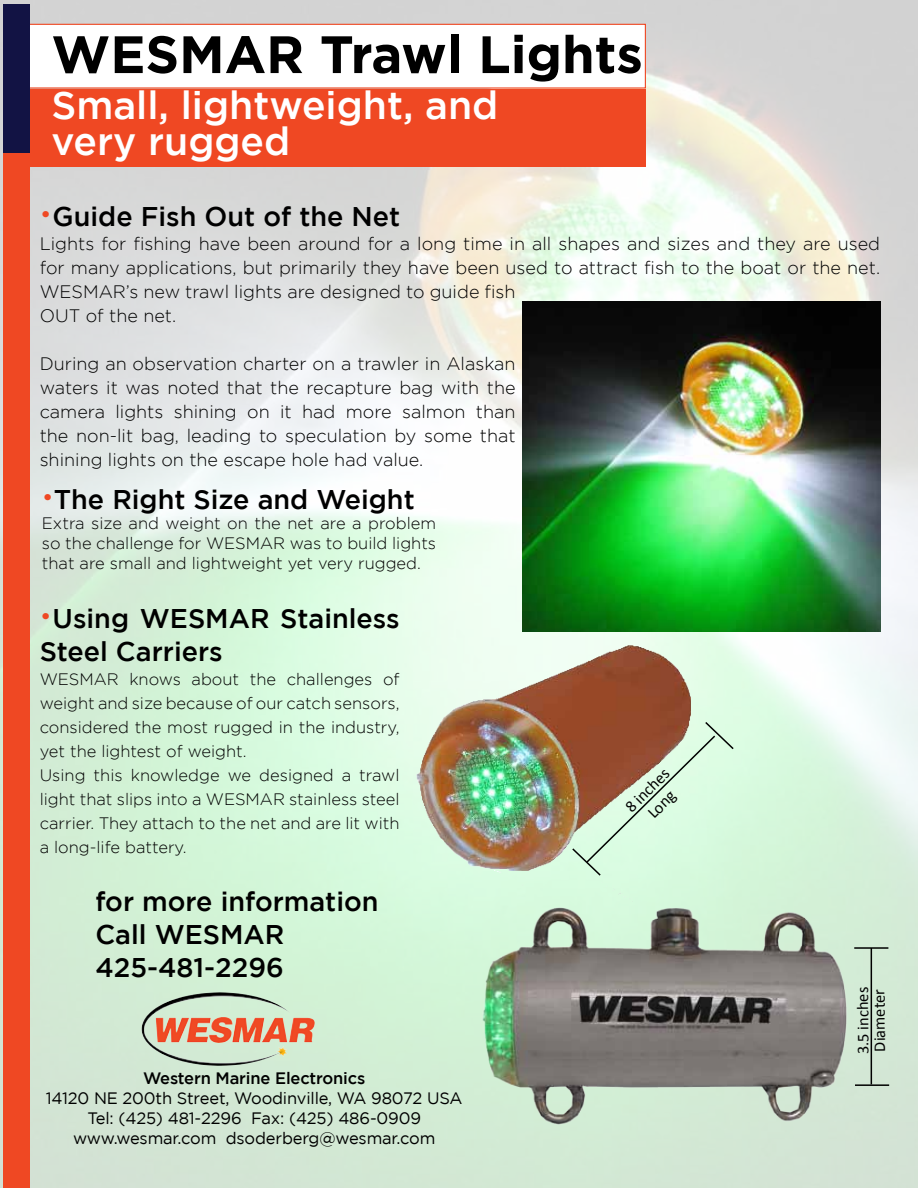
<style>
.page{position:relative;width:918px;height:1188px;background:#fff}
.page>*{position:absolute;margin:0;border:0;box-sizing:border-box;transform-origin:0 0}
.t1{font:700 52.5px "Gotham";color:#000}
.t2{font:500 39px/36px "Gotham";color:#fff}
.t3{font:500 27px/33px "Gotham";color:#000}
.t4{font:300 18px/24px "Gotham";color:#000}
.t5{font:300 16.5px/24px "Gotham";color:#000;text-align:justify}
.t6{font:16.5px/19.8px "Gotham";letter-spacing:-.01em;color:#000;text-align:center}
.t7{font:16.5px/19.8px "Calibri";color:#000;text-align:center}
.t8{font:500 16.5px "Gotham";letter-spacing:-.01em;color:#000}
</style>
<div class="page">
<img style="left:0;top:0;width:918px;height:1188px">
<div style="left:27px;top:24px;width:619px;height:65px;background:#fff;border:1px solid #ef4823"></div>
<div style="left:30px;top:89px;width:616px;height:78px;background:#ef4823"></div>
<div style="left:3px;top:4px;width:27px;height:180px;background:#121344"></div>
<img style="left:142px;top:993px;width:146px;height:73px">
<div style="left:3px;top:153px;width:27px;height:1035px;background:#ef4823"></div>
<hr style="left:871px;top:948px;width:1px;height:136px;background:#000">
<hr style="left:854px;top:947px;width:34px;height:2px;background:#000">
<hr style="left:855px;top:1084px;width:34px;height:2px;background:#000">
<img style="left:478px;top:894px;width:378px;height:244px">
<img style="left:339px;top:594px;width:394px;height:307px">
<img style="left:522px;top:301px;width:358px;height:331px">
<svg style="left:45px;top:494px;width:6px;height:7px"></svg>
<svg style="left:42px;top:210px;width:7px;height:7px"></svg>
<svg style="left:42px;top:613px;width:7px;height:6px"></svg>
<h1 class="t1" style="left:51px;top:24px;width:593px">WESMAR Trawl Lights</h1>
<h2 class="t2" style="left:51px;top:86px;width:449px">Small, lightweight, and very rugged</h2>
<h3 class="t3" style="left:53px;top:199px;width:349px">Guide Fish Out of the Net</h3>
<p class="t4" style="left:40px;top:231px;width:842px">Lights for fishing have been around for a long time in all shapes and sizes and they are used for many applications, but primarily they have been used to attract fish to the boat or the net.<br>WESMAR’s new trawl lights are designed to guide fish<br>OUT of the net.</p>
<p class="t4" style="left:40px;top:351px;width:477px;text-align:justify">During an observation charter on a trawler in Alaskan waters it was noted that the recapture bag with the camera lights shining on it had more salmon than the non-lit bag, leading to speculation by some that shining lights on the escape hole had value.</p>
<h3 class="t3" style="left:54px;top:483px;width:362px">The Right Size and Weight</h3>
<p class="t5" style="left:42px;top:513px;width:396px;line-height:19.8px">Extra size and weight on the net are a problem so the challenge for WESMAR was to build lights that are small and lightweight yet very rugged.</p>
<h3 class="t3" style="left:40px;top:601px;width:361px;text-indent:13px">Using WESMAR Stainless<br>Steel Carriers</h3>
<p class="t5" style="left:40px;top:667px;width:361px;text-align:left">WESMAR knows about the challenges of weight and size because of our catch sensors, considered the most rugged in the industry, yet the lightest of weight.<br>Using this knowledge we designed a trawl light that slips into a WESMAR stainless steel carrier. They attach to the net and are lit with a long-life battery.</p>
<h3 class="t3" style="left:95px;top:884px;width:285px">for more information<br>Call WESMAR<br>425-481-2296</h3>
<p class="t8" style="left:143px;top:1069px;width:224px">Western Marine Electronics</p>
<p class="t6" style="left:46px;top:1088px;width:418px">14120 NE 200th Street, Woodinville, WA 98072 USA<br>Tel: (425) 481-2296 Fax: (425) 486-0909 www.wesmar.com dsoderberg@wesmar.com</p>
<p class="t7" style="left:621px;top:802px;width:56px;rotate:-45deg">8 inches<br>Long</p>
<p class="t7" style="left:854px;top:1054px;width:69px;line-height:16.5px;text-align:left;rotate:-91deg">3.5 inches<br>Diameter</p>
</div>
